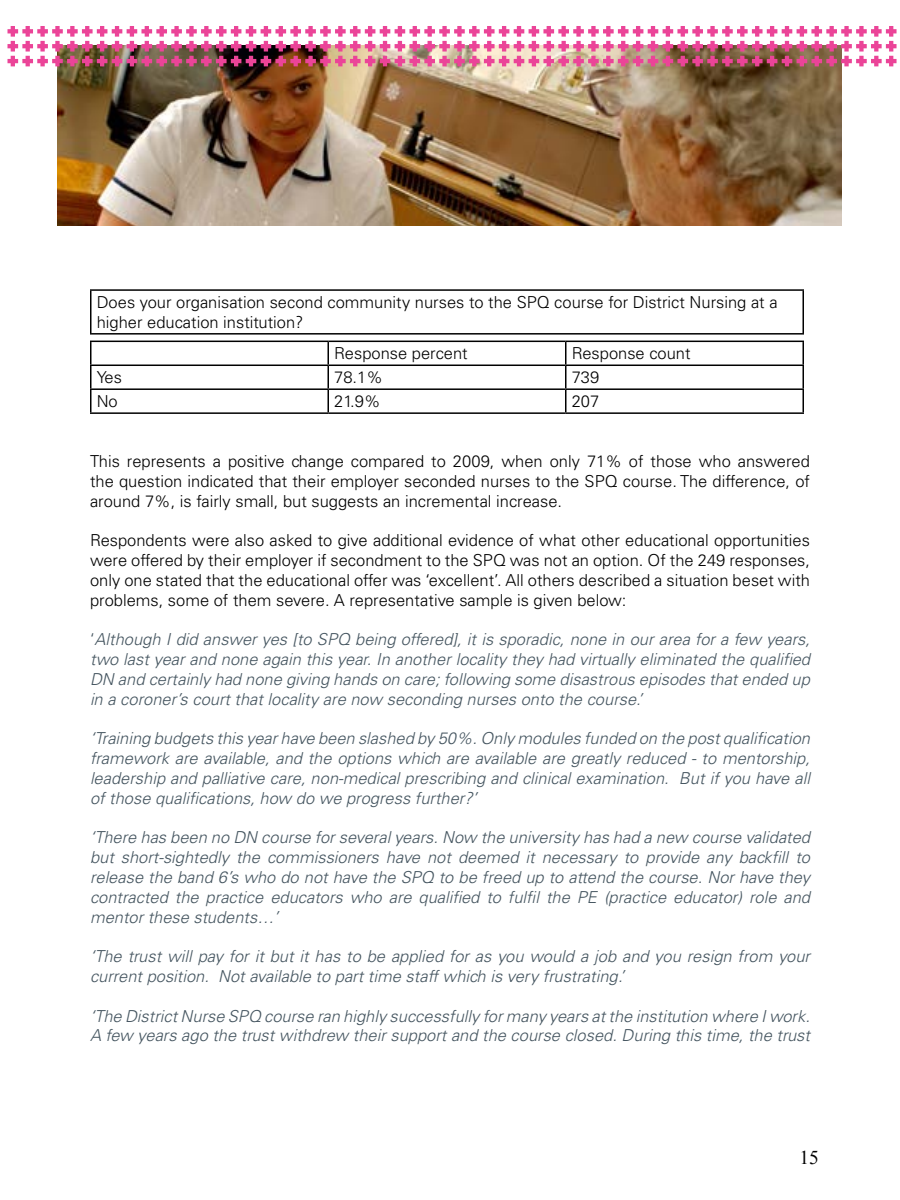
<style>
.page{position:relative;width:900px;height:1200px;background:#fff}
.page>*{position:absolute;margin:0;border:0;box-sizing:border-box;transform-origin:0 0}
.t1{font:19.5px "Times New Roman";color:#000}
.t2{font:italic 300 16.5px/19.8px "Univers LT Std";color:#455560;text-align:justify}
.t3{font:300 16.5px/19.8px "Univers LT Std";color:#000;text-align:justify}
.s1{font-style:normal}
</style>
<div class="page">
<img style="left:58px;top:66px;width:783px;height:159px">
<img style="left:8px;top:26px;width:889px;height:40px">
<hr style="left:90px;top:289px;width:714px;height:2px;background:#000">
<hr style="left:90px;top:291px;width:2px;height:42px;background:#000">
<hr style="left:802px;top:291px;width:2px;height:42px;background:#000">
<hr style="left:90px;top:333px;width:714px;height:2px;background:#000">
<hr style="left:90px;top:341px;width:238px;height:1px;background:#000">
<hr style="left:90px;top:342px;width:2px;height:23px;background:#000">
<hr style="left:328px;top:341px;width:238px;height:1px;background:#000">
<hr style="left:327px;top:342px;width:2px;height:23px;background:#000">
<hr style="left:566px;top:341px;width:238px;height:1px;background:#000">
<hr style="left:565px;top:342px;width:2px;height:23px;background:#000">
<hr style="left:802px;top:342px;width:2px;height:23px;background:#000">
<hr style="left:90px;top:365px;width:238px;height:1px;background:#000">
<hr style="left:90px;top:366px;width:2px;height:22px;background:#000">
<hr style="left:328px;top:365px;width:238px;height:1px;background:#000">
<hr style="left:327px;top:366px;width:2px;height:22px;background:#000">
<hr style="left:566px;top:365px;width:238px;height:1px;background:#000">
<hr style="left:565px;top:366px;width:2px;height:22px;background:#000">
<hr style="left:802px;top:366px;width:2px;height:22px;background:#000">
<hr style="left:90px;top:388px;width:238px;height:2px;background:#000">
<hr style="left:90px;top:390px;width:2px;height:22px;background:#000">
<hr style="left:328px;top:388px;width:238px;height:2px;background:#000">
<hr style="left:327px;top:390px;width:2px;height:22px;background:#000">
<hr style="left:566px;top:388px;width:238px;height:2px;background:#000">
<hr style="left:565px;top:390px;width:2px;height:22px;background:#000">
<hr style="left:802px;top:390px;width:2px;height:22px;background:#000">
<hr style="left:90px;top:412px;width:238px;height:2px;background:#000">
<hr style="left:328px;top:412px;width:238px;height:2px;background:#000">
<hr style="left:566px;top:412px;width:238px;height:2px;background:#000">
<p class="t3" style="left:97px;top:292px;width:682px">Does your organisation second community nurses to the SPQ course for District Nursing at a higher education institution?</p>
<p class="t3" style="left:334px;top:344px;width:135px">Response percent</p>
<p class="t3" style="left:572px;top:344px;width:120px">Response count</p>
<p class="t3" style="left:97px;top:367px;width:27px">Yes</p>
<p class="t3" style="left:334px;top:367px;width:50px">78.1%</p>
<p class="t3" style="left:572px;top:367px;width:29px">739</p>
<p class="t3" style="left:97px;top:391px;width:23px">No</p>
<p class="t3" style="left:334px;top:391px;width:48px">21.9%</p>
<p class="t3" style="left:572px;top:391px;width:29px">207</p>
<p class="t3" style="left:90px;top:452px;width:722px">This represents a positive change compared to 2009, when only 71% of those who answered the question indicated that their employer seconded nurses to the SPQ course. The difference, of around 7%, is fairly small, but suggests an incremental increase.</p>
<p class="t3" style="left:90px;top:531px;width:722px">Respondents were also asked to give additional evidence of what other educational opportunities were offered by their employer if secondment to the SPQ was not an option. Of the 249 responses, only one stated that the educational offer was ‘excellent’. All others described a situation beset with problems, some of them severe. A representative sample is given below:</p>
<p class="t2" style="left:90px;top:630px;width:722px"><span class="s1">‘</span>Although I did answer yes [to SPQ being offered], it is sporadic, none in our area for a few years, two last year and none again this year. In another locality they had virtually eliminated the qualified DN and certainly had none giving hands on care; following some disastrous episodes that ended up in a coroner’s court that locality are now seconding nurses onto the course.’</p>
<p class="t2" style="left:90px;top:729px;width:722px">‘Training budgets this year have been slashed by 50%. Only modules funded on the post qualification framework are available, and the options which are available are greatly reduced - to mentorship, leadership and palliative care, non-medical prescribing and clinical examination. But if you have all of those qualifications, how do we progress further?’</p>
<p class="t2" style="left:90px;top:828px;width:722px">‘There has been no DN course for several years. Now the university has had a new course validated but short-sightedly the commissioners have not deemed it necessary to provide any backfill to release the band 6’s who do not have the SPQ to be freed up to attend the course. Nor have they contracted the practice educators who are qualified to fulfil the PE (practice educator) role and mentor these students…’</p>
<p class="t2" style="left:90px;top:947px;width:722px">‘The trust will pay for it but it has to be applied for as you would a job and you resign from your current position. Not available to part time staff which is very frustrating.’</p>
<p class="t2" style="left:90px;top:1006px;width:722px">‘The District Nurse SPQ course ran highly successfully for many years at the institution where I work.<br>A few years ago the trust withdrew their support and the course closed. During this time, the trust</p>
<p class="t1" style="left:800px;top:1144px;width:21px">15</p>
</div>
